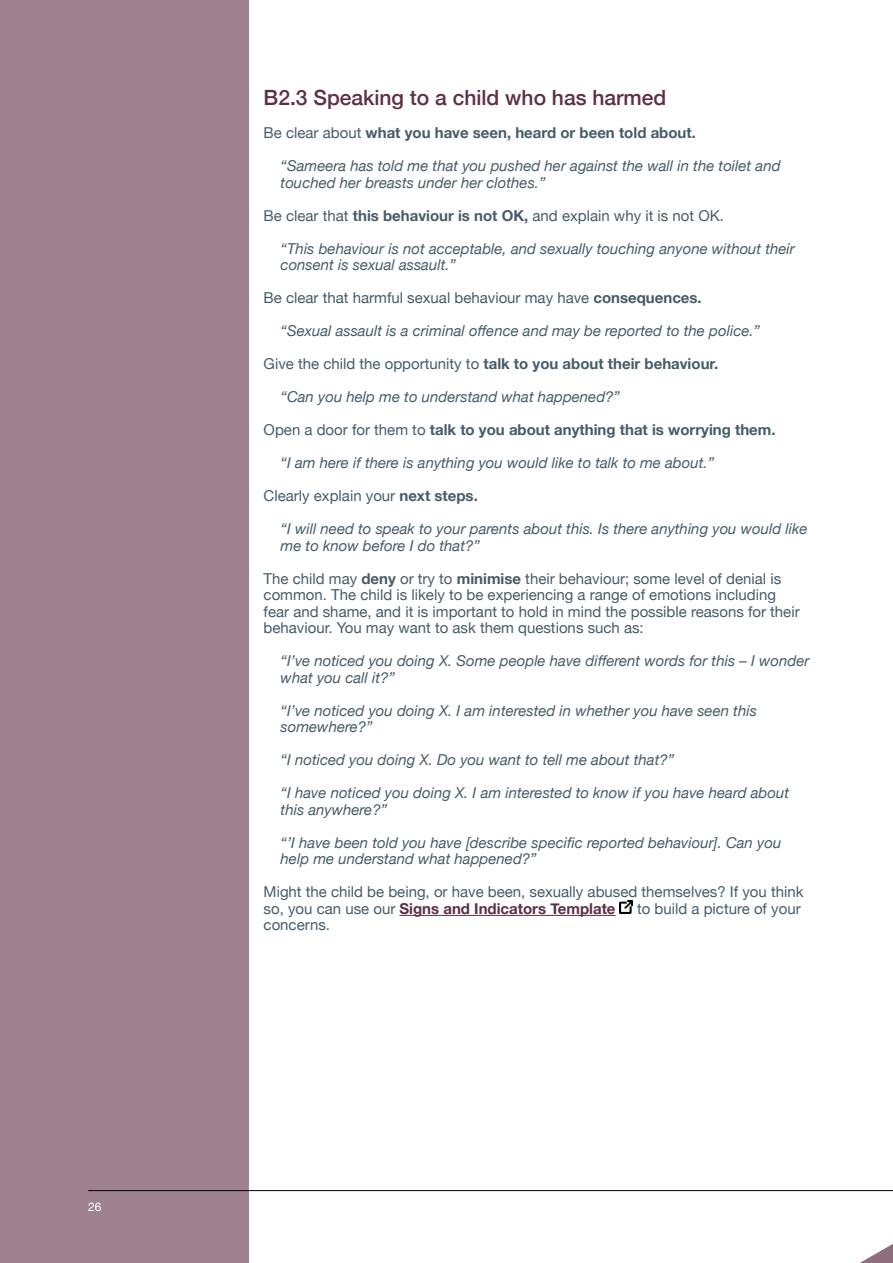
<style>
.page{position:relative;width:893px;height:1263px;background:#fff}
.page>*{position:absolute;margin:0;border:0;box-sizing:border-box;transform-origin:0 0}
.t1{font:500 21px "Helvetica Neue";color:#5d2f46}
.t2{font:italic 15px/16.5px "Helvetica Neue";color:#465c69}
.t3{font:15px/16.5px "Helvetica Neue";color:#465c69}
.t4{font:700 15px "Helvetica Neue";color:#465c69}
.t5{font:12px "Helvetica Neue";color:#fff}
.s1{font-weight:400}
.s2{font-weight:700}
.s3{font-weight:700;color:#5d2f46}
</style>
<div class="page">
<div style="left:0;top:0;width:249px;height:1263px;background:#9e8290"></div>
<hr style="left:88px;top:1190px;width:805px;height:1px;background:#000">
<svg style="left:860px;top:1244px;width:33px;height:19px"></svg>
<hr style="left:399px;top:915px;width:217px;height:1px;background:#5d2f46">
<svg style="left:620px;top:901px;width:13px;height:13px"></svg>
<p class="t5" style="left:88px;top:1198px;width:15px">26</p>
<h1 class="t1" style="left:264px;top:81px;width:404px">B2.3 Speaking to a child who has harmed</h1>
<p class="t4" style="left:264px;top:121px;width:434px"><span class="s1">Be clear about</span> what you have seen, heard or been told about.</p>
<p class="t2" style="left:281px;top:159px;width:501px">“Sameera has told me that you pushed her against the wall in the toilet and touched her breasts under her clothes.”</p>
<p class="t3" style="left:264px;top:208px;width:462px">Be clear that <span class="s2">this behaviour is not OK,</span> and explain why it is not OK.</p>
<p class="t2" style="left:281px;top:241px;width:516px">“This behaviour is not acceptable, and sexually touching anyone without their consent is sexual assault.”</p>
<p class="t3" style="left:264px;top:291px;width:440px">Be clear that harmful sexual behaviour may have <span class="s2">consequences.</span></p>
<p class="t2" style="left:281px;top:324px;width:481px">“Sexual assault is a criminal offence and may be reported to the police.”</p>
<p class="t4" style="left:264px;top:352px;width:456px"><span class="s1">Give the child the opportunity to</span> talk to you about their behaviour.</p>
<p class="t2" style="left:281px;top:390px;width:341px">“Can you help me to understand what happened?”</p>
<p class="t4" style="left:264px;top:418px;width:513px"><span class="s1">Open a door for them to</span> talk to you about anything that is worrying them.</p>
<p class="t2" style="left:281px;top:456px;width:435px">“I am here if there is anything you would like to talk to me about.”</p>
<p class="t3" style="left:264px;top:489px;width:216px">Clearly explain your <span class="s2">next steps.</span></p>
<p class="t2" style="left:281px;top:522px;width:528px">“I will need to speak to your parents about this. Is there anything you would like me to know before I do that?”</p>
<p class="t3" style="left:264px;top:571px;width:537px">The child may <span class="s2">deny</span> or try to <span class="s2">minimise</span> their behaviour; some level of denial is common. The child is likely to be experiencing a range of emotions including fear and shame, and it is important to hold in mind the possible reasons for their behaviour. You may want to ask them questions such as:</p>
<p class="t2" style="left:281px;top:654px;width:530px">“I’ve noticed you doing X. Some people have different words for this – I wonder what you call it?”</p>
<p class="t2" style="left:281px;top:703px;width:478px">“I’ve noticed you doing X. I am interested in whether you have seen this somewhere?”</p>
<p class="t2" style="left:281px;top:753px;width:395px">“I noticed you doing X. Do you want to tell me about that?”</p>
<p class="t2" style="left:281px;top:786px;width:510px">“I have noticed you doing X. I am interested to know if you have heard about this anywhere?”</p>
<p class="t2" style="left:281px;top:835px;width:502px">“’I have been told you have [describe specific reported behaviour]. Can you help me understand what happened?”</p>
<p class="t3" style="left:264px;top:885px;width:541px">Might the child be being, or have been, sexually abused themselves? If you think so, you can use our <span class="s3">Signs and Indicators Template</span></p>
<p class="t3" style="left:637px;top:901px;width:165px">to build a picture of your</p>
<p class="t3" style="left:264px;top:918px;width:68px">concerns.</p>
</div>
